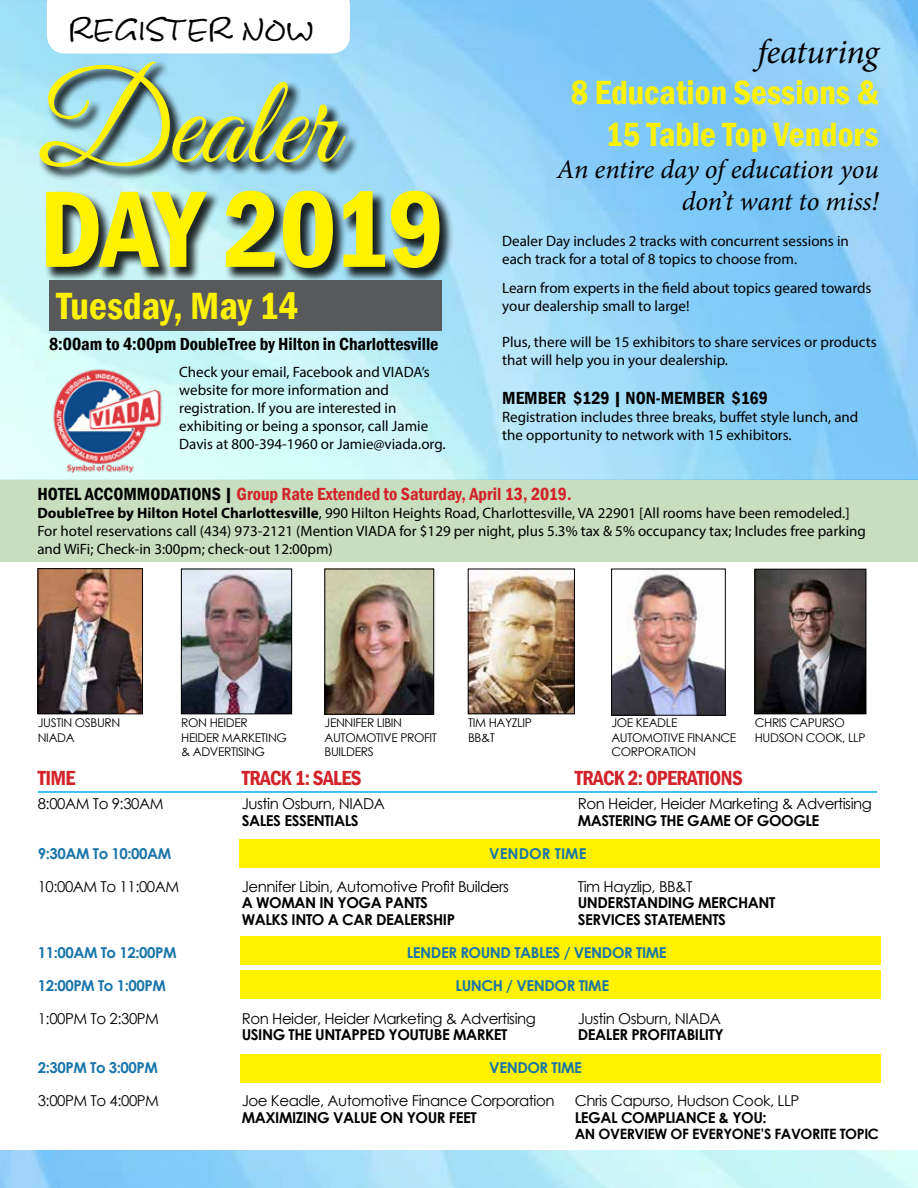
<style>
.page{position:relative;width:918px;height:1188px;background:#fff}
.page>*{position:absolute;margin:0;border:0;box-sizing:border-box;transform-origin:0 0}
.t1{font:127.5px "Great Vibes";color:#fff200}
.t2{font:600 condensed 112.5px "Franklin Gothic";letter-spacing:-.02em;color:#fff200}
.t3{font:600 condensed 39px "Franklin Gothic";color:#fff200}
.t4{font:600 condensed 34.5px/41.4px "Franklin Gothic";color:#fff200;text-align:right}
.t5{font:italic 34.5px "Minion Pro";letter-spacing:-.01em;color:#000}
.t6{font:30px "Calvin";color:#000}
.t7{font:italic 27px/32.4px "Minion Pro";letter-spacing:-.01em;color:#000;text-align:right}
.t8{font:600 condensed 21px "Franklin Gothic";letter-spacing:-.03em;color:#d2232a}
.t9{font:600 condensed 18px "Franklin Gothic";color:#000}
.t10{font:600 condensed 18px "Franklin Gothic";color:#d2232a}
.t11{font:15px/18px "Myriad Pro";color:#000}
.t12{font:15px "Century Gothic";letter-spacing:-.03em;color:#000}
.t13{font:700 15px "Century Gothic";letter-spacing:-.03em;color:#000}
.t14{font:700 15px "Century Gothic";letter-spacing:-.03em;color:#1975a9}
.t15{font:700 15px "Century Gothic";color:#1975a9}
.t16{font:700 14.25px "Century Gothic";letter-spacing:-.03em;color:#000}
.t17{font:12px/14.2px "Century Gothic";letter-spacing:-.03em;color:#000}
.s1{color:#000}
.s2{font-weight:700}
</style>
<div class="page">
<div style="left:240px;top:936px;width:640px;height:29px;background:#fff200"></div>
<div style="left:240px;top:970px;width:640px;height:29px;background:#fff200"></div>
<div style="left:240px;top:1054px;width:640px;height:29px;background:#fff200"></div>
<div style="left:239px;top:839px;width:640px;height:29px;background:#fff200"></div>
<div style="left:0;top:480px;width:918px;height:82px;background:#c7dfbf"></div>
<hr style="left:38px;top:791px;width:839px;height:2px;background:#00aeef">
<img style="left:0;top:0;width:918px;height:480px">
<svg style="left:47px;top:0;width:303px;height:53px"></svg>
<div style="left:38px;top:60px;width:416px;height:223px;background:#000;opacity:.85"></div>
<div style="left:49px;top:280px;width:392px;height:51px;background:#58595b"></div>
<img style="left:47px;top:366px;width:120px;height:113px">
<img style="left:757px;top:571px;width:107px;height:141px">
<div style="left:755px;top:569px;width:111px;height:145px;border:1px solid #000"></div>
<img style="left:470px;top:571px;width:103px;height:141px">
<div style="left:468px;top:569px;width:107px;height:145px;border:1px solid #000"></div>
<img style="left:183px;top:571px;width:107px;height:141px">
<div style="left:181px;top:569px;width:111px;height:145px;border:1px solid #000"></div>
<img style="left:613px;top:574px;width:111px;height:139px">
<div style="left:611px;top:569px;width:115px;height:146px;border:1px solid #000"></div>
<img style="left:327px;top:571px;width:105px;height:141px">
<div style="left:325px;top:569px;width:109px;height:145px;border:1px solid #000"></div>
<img style="left:40px;top:570px;width:101px;height:142px">
<div style="left:38px;top:568px;width:105px;height:146px;border:1px solid #000"></div>
<h3 class="t6" style="left:69px;top:11px;width:247px">REGISTER NOW</h3>
<h1 class="t1" style="left:39px;top:53px;width:298px">Dealer</h1>
<h2 class="t2" style="left:39px;top:154px;width:408px">DAY 2019</h2>
<h3 class="t3" style="left:56px;top:280px;width:243px">Tuesday, May 14</h3>
<p class="t9" style="left:49px;top:331px;width:391px">8:00am to 4:00pm DoubleTree by Hilton in Charlottesville</p>
<h3 class="t5" style="left:757px;top:28px;width:123px">featuring</h3>
<h3 class="t4" style="left:571px;top:72px;width:309px">8 Education Sessions &amp;<br>15 Table Top Vendors</h3>
<h3 class="t7" style="left:557px;top:153px;width:323px">An entire day of education you don’t want to miss!</h3>
<p class="t11" style="left:502px;top:232px;width:348px">Dealer Day includes 2 tracks with concurrent sessions in each track for a total of 8 topics to choose from.</p>
<p class="t11" style="left:502px;top:278px;width:371px">Learn from experts in the field about topics geared towards your dealership small to large!</p>
<p class="t11" style="left:502px;top:332px;width:376px">Plus, there will be 15 exhibitors to share services or products that will help you in your dealership.</p>
<p class="t9" style="left:502px;top:386px;width:267px">MEMBER $129 | NON-MEMBER $169</p>
<p class="t11" style="left:502px;top:408px;width:358px">Registration includes three breaks, buffet style lunch, and the opportunity to network with 15 exhibitors.</p>
<p class="t11" style="left:179px;top:363px;width:268px">Check your email, Facebook and VIADA’s website for more information and registration. If you are interested in exhibiting or being a sponsor, call Jamie Davis at 800-394-1960 or Jamie@viada.org.</p>
<p class="t10" style="left:37px;top:482px;width:536px"><span class="s1">HOTEL ACCOMMODATIONS |</span> Group Rate Extended to Saturday, April 13, 2019.</p>
<p class="t11" style="left:37px;top:504px;width:830px"><span class="s2">DoubleTree by Hilton Hotel Charlottesville</span>, 990 Hilton Heights Road, Charlottesville, VA 22901 [All rooms have been remodeled.]<br>For hotel reservations call (434) 973-2121 (Mention VIADA for $129 per night, plus 5.3% tax &amp; 5% occupancy tax; Includes free parking and WiFi; Check-in 3:00pm; check-out 12:00pm)</p>
<p class="t17" style="left:38px;top:716px;width:84px">JUSTIN OSBURN<br>NIADA</p>
<p class="t17" style="left:181px;top:716px;width:107px">RON HEIDER<br>HEIDER MARKETING &amp; ADVERTISING</p>
<p class="t17" style="left:325px;top:716px;width:114px">JENNIFER LIBIN<br>AUTOMOTIVE PROFIT<br>BUILDERS</p>
<p class="t17" style="left:468px;top:716px;width:65px">TIM HAYZLIP<br>BB&amp;T</p>
<p class="t17" style="left:611px;top:716px;width:126px">JOE KEADLE<br>AUTOMOTIVE FINANCE<br>CORPORATION</p>
<p class="t17" style="left:755px;top:716px;width:112px">CHRIS CAPURSO<br>HUDSON COOK, LLP</p>
<h3 class="t8" style="left:38px;top:764px;width:39px">TIME</h3>
<h3 class="t8" style="left:242px;top:764px;width:121px">TRACK 1: SALES</h3>
<h3 class="t8" style="left:575px;top:764px;width:169px">TRACK 2: OPERATIONS</h3>
<p class="t12" style="left:38px;top:793px;width:127px">8:00AM To 9:30AM</p>
<p class="t12" style="left:242px;top:793px;width:145px">Justin Osburn, NIADA</p>
<p class="t12" style="left:578px;top:793px;width:296px">Ron Heider, Heider Marketing &amp; Advertising</p>
<p class="t13" style="left:242px;top:809px;width:118px">SALES ESSENTIALS</p>
<p class="t13" style="left:578px;top:809px;width:243px">MASTERING THE GAME OF GOOGLE</p>
<p class="t14" style="left:38px;top:842px;width:135px">9:30AM To 10:00AM</p>
<p class="t15" style="left:489px;top:842px;width:99px">VENDOR TIME</p>
<p class="t12" style="left:38px;top:876px;width:143px">10:00AM To 11:00AM</p>
<p class="t12" style="left:242px;top:876px;width:269px">Jennifer Libin, Automotive Profit Builders</p>
<p class="t12" style="left:578px;top:876px;width:116px">Tim Hayzlip, BB&amp;T</p>
<p class="t13" style="left:242px;top:891px;width:188px">A WOMAN IN YOGA PANTS</p>
<p class="t13" style="left:578px;top:891px;width:199px">UNDERSTANDING MERCHANT</p>
<p class="t13" style="left:242px;top:908px;width:215px">WALKS INTO A CAR DEALERSHIP</p>
<p class="t13" style="left:578px;top:908px;width:150px">SERVICES STATEMENTS</p>
<p class="t14" style="left:38px;top:941px;width:140px">11:00AM To 12:00PM</p>
<p class="t14" style="left:407px;top:941px;width:261px">LENDER ROUND TABLES / VENDOR TIME</p>
<p class="t14" style="left:38px;top:974px;width:130px">12:00PM To 1:00PM</p>
<p class="t14" style="left:456px;top:974px;width:155px">LUNCH / VENDOR TIME</p>
<p class="t12" style="left:38px;top:1008px;width:123px">1:00PM To 2:30PM</p>
<p class="t12" style="left:242px;top:1008px;width:296px">Ron Heider, Heider Marketing &amp; Advertising</p>
<p class="t12" style="left:578px;top:1008px;width:145px">Justin Osburn, NIADA</p>
<p class="t13" style="left:242px;top:1023px;width:267px">USING THE UNTAPPED YOUTUBE MARKET</p>
<p class="t13" style="left:578px;top:1023px;width:147px">DEALER PROFITABILITY</p>
<p class="t14" style="left:38px;top:1056px;width:122px">2:30PM To 3:00PM</p>
<p class="t14" style="left:489px;top:1056px;width:94px">VENDOR TIME</p>
<p class="t12" style="left:38px;top:1090px;width:123px">3:00PM To 4:00PM</p>
<p class="t12" style="left:242px;top:1090px;width:314px">Joe Keadle, Automotive Finance Corporation</p>
<p class="t12" style="left:575px;top:1090px;width:226px">Chris Capurso, Hudson Cook, LLP</p>
<p class="t13" style="left:242px;top:1106px;width:236px">MAXIMIZING VALUE ON YOUR FEET</p>
<p class="t13" style="left:575px;top:1106px;width:193px">LEGAL COMPLIANCE &amp; YOU:</p>
<p class="t16" style="left:575px;top:1123px;width:306px">AN OVERVIEW OF EVERYONE’S FAVORITE TOPIC</p>
</div>
